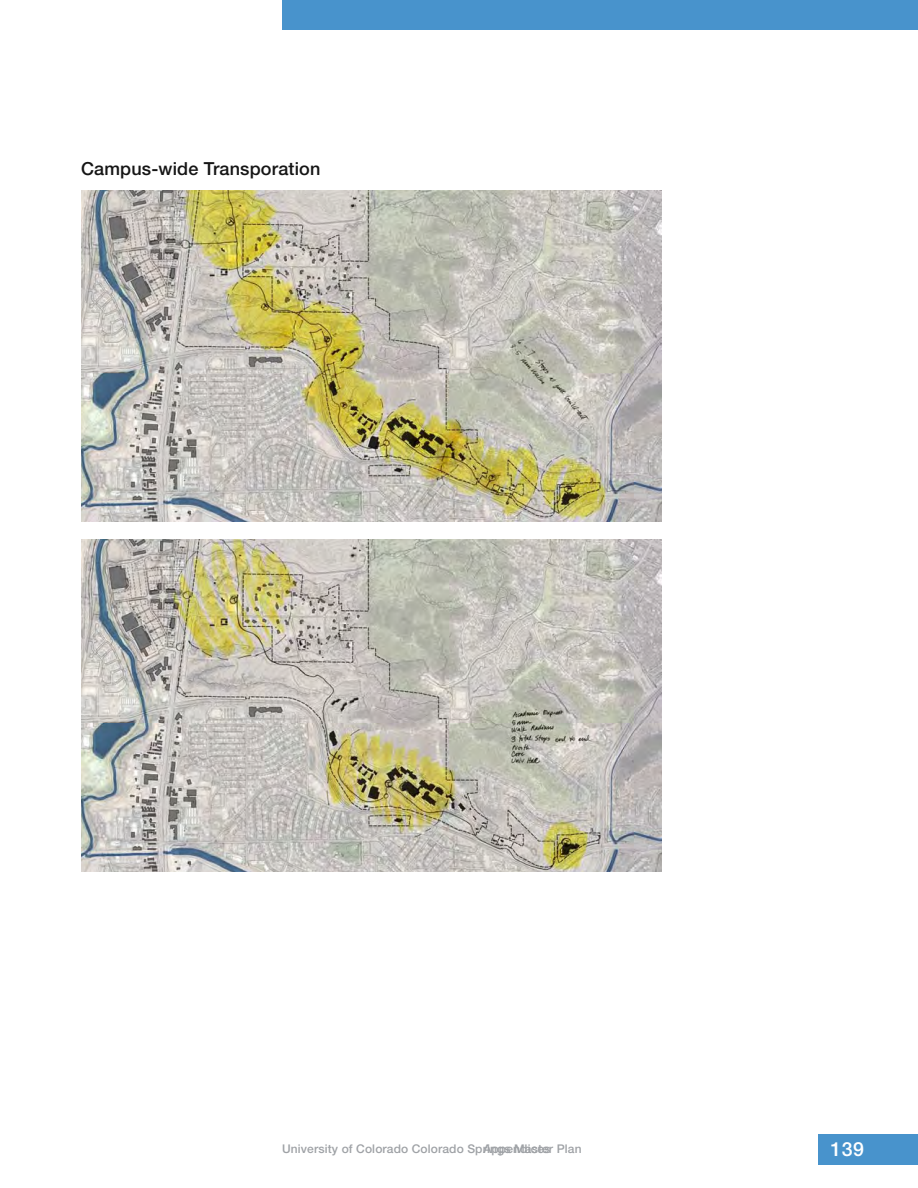
<style>
.page{position:relative;width:918px;height:1188px;background:#fff}
.page>*{position:absolute;margin:0;border:0;box-sizing:border-box;transform-origin:0 0}
.t1{font:500 19.5px "Helvetica Neue LT Std";color:#fff}
.t2{font:500 18px "Helvetica Neue LT Std";letter-spacing:.01em;color:#151515}
.t3{font:500 12px "Helvetica Neue LT Std";letter-spacing:.01em;color:#9fa2a6}
</style>
<div class="page">
<div style="left:282px;top:0;width:636px;height:30px;background:#4893cc"></div>
<div style="left:819px;top:1134px;width:99px;height:30px;background:#4893cc"></div>
<img style="left:81px;top:191px;width:581px;height:330px">
<img style="left:81px;top:540px;width:581px;height:332px">
<h2 class="t2" style="left:81px;top:158px;width:241px">Campus-wide Transporation</h2>
<p class="t3" style="left:282px;top:1141px;width:301px">University of Colorado Colorado Springs Master Plan</p>
<h1 class="t1" style="left:830px;top:1137px;width:35px">139</h1>
<p class="t3" style="left:483px;top:1141px;width:69px">Appendices</p>
</div>
